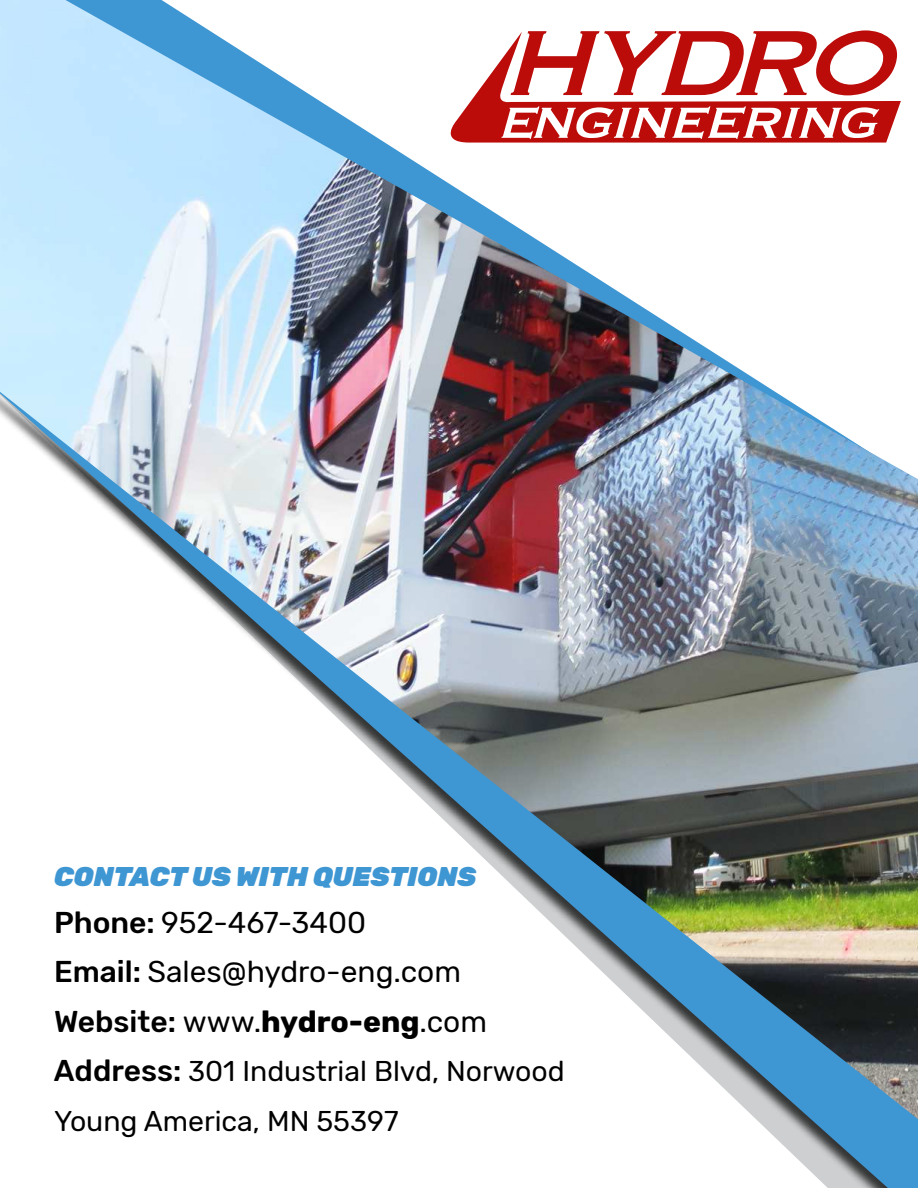
<style>
.page{position:relative;width:918px;height:1188px;background:#fff}
.page>*{position:absolute;margin:0;border:0;box-sizing:border-box;transform-origin:0 0}
.t1{font:30px/49.5px "Rubik";color:#000}
.t2{font:28.5px/49.5px "Rubik";color:#000}
.t3{font:italic 900 27px "Rubik";color:#3e96d2}
.s1{font-weight:500}
.s2{font-weight:700}
.s3{font-weight:500;font-size:30px}
</style>
<div class="page">
<svg style="left:756px;top:1119px;width:162px;height:69px"></svg>
<img style="left:0;top:0;width:918px;height:1119px">
<svg style="left:451px;top:32px;width:450px;height:111px"></svg>
<svg style="left:511px;top:30px;width:386px;height:65px"></svg>
<svg style="left:501px;top:106px;width:378px;height:33px"></svg>
<p class="t3" style="left:54px;top:861px;width:424px">CONTACT US WITH QUESTIONS</p>
<p class="t1" style="left:54px;top:898px;width:435px"><span class="s1">Phone:</span> 952-467-3400<br><span class="s1">Email:</span> Sales@hydro-eng.com<br><span class="s1">Website:</span> www.<span class="s2">hydro-eng</span>.com</p>
<p class="t2" style="left:54px;top:1047px;width:512px"><span class="s3">Address:</span> 301 Industrial Blvd, Norwood<br>Young America, MN 55397</p>
</div>
